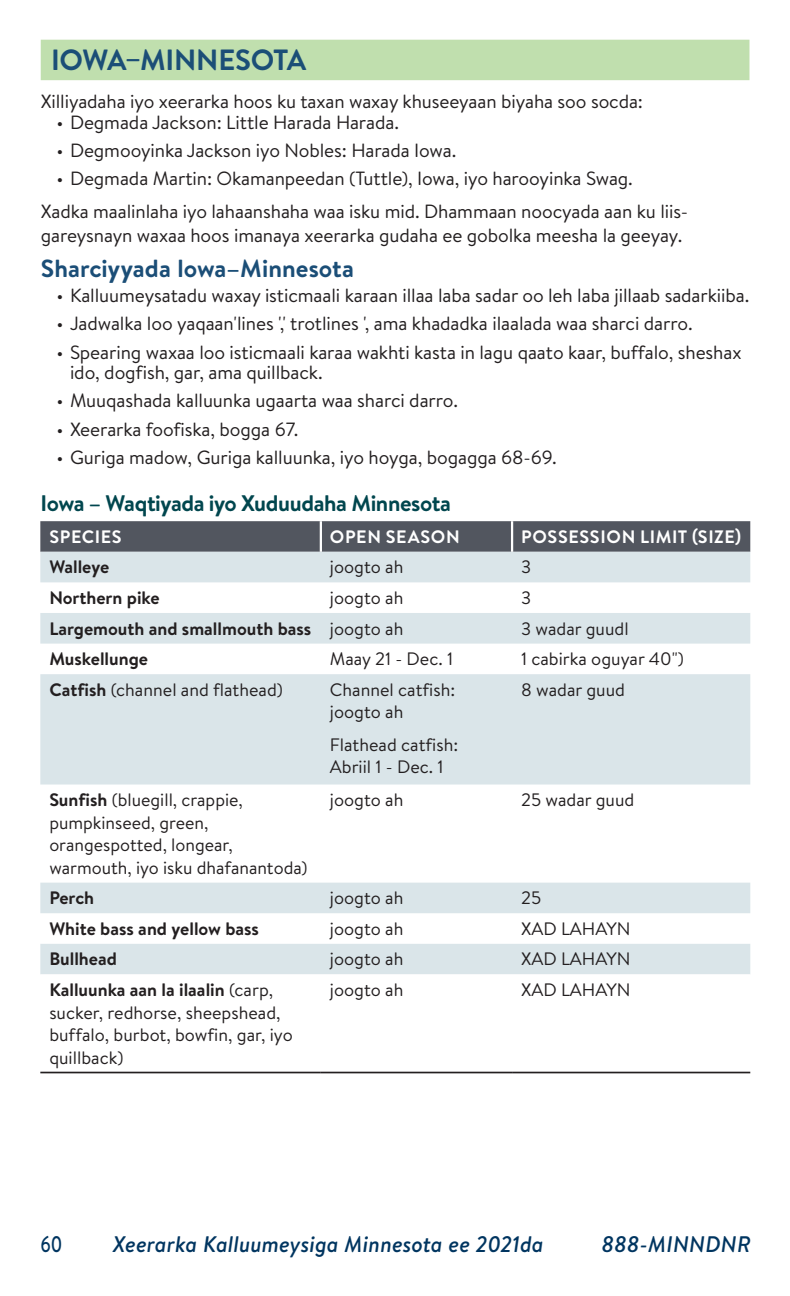
<style>
.page{position:relative;width:790px;height:1296px;background:#fff}
.page>*{position:absolute;margin:0;border:0;box-sizing:border-box;transform-origin:0 0}
.H2_Headline__light_g{font:700 29.25px "Brandon Text";letter-spacing:-.01em;color:#1b4e77}
.H3_Subhead__Blue__Le{font:700 24.75px "Brandon Text";color:#1b4e77}
.t1{font:italic 500 22.5px "Brandon Text";letter-spacing:.005em;color:#003560}
.t2{font:700 22.5px "Brandon Text";letter-spacing:-.02em;color:#00464e}
.t3{font:500 22.5px "Brandon Text";color:#003560;scale:.8 1}
.P_Body{font:19.12px/24.3px "Brandon Text";letter-spacing:-.005em;color:#231f20}
.P_Body__Line_before{font:19.12px "Brandon Text";letter-spacing:-.005em;color:#231f20}
.P_Body__Tables__cont{font:18px/22.5px "Brandon Text";color:#231f20}
.P_Body__Tables__cont-2{font:700 18px "Brandon Text";color:#231f20}
.P_Table_headers{font:700 18px "Brandon Text";letter-spacing:.035em;color:#fff}
.table_soft_return{font:18px "Brandon Text";color:#231f20}
.s1{font-weight:700}
</style>
<div class="page">
<div style="left:41px;top:40px;width:708px;height:40px;background:#c0dfae"></div>
<div style="left:40px;top:521px;width:710px;height:31px;background:#52565f"></div>
<svg style="left:40px;top:552px;width:710px;height:422px;fill:#dae5e9"></svg>
<svg style="left:40px;top:1071px;width:710px;height:1px"></svg>
<hr style="left:320px;top:521px;width:2px;height:31px;background:#fff">
<hr style="left:511px;top:521px;width:2px;height:31px;background:#fff">
<hr style="left:40px;top:1072px;width:281px;height:1px;background:#231f20">
<hr style="left:321px;top:1072px;width:191px;height:1px;background:#231f20">
<hr style="left:512px;top:1072px;width:238px;height:1px;background:#231f20">
<p class="H2_Headline__light_g" style="left:51px;top:40px;width:257px">IOWA–MINNESOTA</p>
<p class="P_Body__Line_before" style="left:41px;top:89px;width:604px">Xilliyadaha iyo xeerarka hoos ku taxan waxay khuseeyaan biyaha soo socda:</p>
<p class="P_Body" style="left:56px;top:109px;width:344px">• Degmada Jackson: Little Harada Harada.</p>
<p class="P_Body" style="left:56px;top:138px;width:401px">• Degmooyinka Jackson iyo Nobles: Harada Iowa.</p>
<p class="P_Body" style="left:56px;top:166px;width:578px">• Degmada Martin: Okamanpeedan (Tuttle), Iowa, iyo harooyinka Swag.</p>
<p class="P_Body" style="left:41px;top:198px;width:649px">Xadka maalinlaha iyo lahaanshaha waa isku mid. Dhammaan noocyada aan ku liis&shy;gareysnayn waxaa hoos imanaya xeerarka gudaha ee gobolka meesha la geeyay.</p>
<h3 class="H3_Subhead__Blue__Le" style="left:41px;top:251px;width:315px">Sharciyyada lowa–Minnesota</h3>
<p class="P_Body" style="left:56px;top:283px;width:694px">• Kalluumeysatadu waxay isticmaali karaan illaa laba sadar oo leh laba jillaab sadarkiiba.</p>
<p class="P_Body" style="left:56px;top:311px;width:638px">• Jadwalka loo yaqaan'lines ',' trotlines ', ama khadadka ilaalada waa sharci darro.</p>
<p class="P_Body" style="left:70px;top:341px;width:673px;line-height:20.2px;text-indent:-14px">• Spearing waxaa loo isticmaali karaa wakhti kasta in lagu qaato kaar, buffalo, sheshax ido, dogfish, gar, ama quillback.</p>
<p class="P_Body" style="left:56px;top:388px;width:403px">• Muuqashada kalluunka ugaarta waa sharci darro.</p>
<p class="P_Body" style="left:56px;top:416px;width:244px">• Xeerarka foofiska, bogga 67.</p>
<p class="P_Body" style="left:56px;top:445px;width:502px">• Guriga madow, Guriga kalluunka, iyo hoyga, bogagga 68-69.</p>
<p class="t2" style="left:40px;top:487px;width:412px">Iowa – Waqtiyada iyo Xuduudaha Minnesota</p>
<p class="P_Table_headers" style="left:49px;top:524px;width:74px">SPECIES</p>
<p class="P_Table_headers" style="left:330px;top:524px;width:131px">OPEN SEASON</p>
<p class="P_Table_headers" style="left:521px;top:524px;width:221px">POSSESSION LIMIT (SIZE)</p>
<p class="P_Body__Tables__cont-2" style="left:49px;top:555px;width:61px">Walleye</p>
<p class="P_Body__Tables__cont" style="left:330px;top:555px;width:75px">joogto ah</p>
<p class="P_Body__Tables__cont" style="left:521px;top:555px;width:12px">3</p>
<p class="P_Body__Tables__cont-2" style="left:49px;top:585px;width:112px">Northern pike</p>
<p class="P_Body__Tables__cont" style="left:330px;top:586px;width:75px">joogto ah</p>
<p class="P_Body__Tables__cont" style="left:521px;top:586px;width:12px">3</p>
<p class="P_Body__Tables__cont-2" style="left:49px;top:616px;width:264px">Largemouth and smallmouth bass</p>
<p class="P_Body__Tables__cont" style="left:330px;top:617px;width:75px">joogto ah</p>
<p class="P_Body__Tables__cont" style="left:521px;top:617px;width:109px">3 wadar guudl</p>
<p class="P_Body__Tables__cont-2" style="left:49px;top:646px;width:100px">Muskellunge</p>
<p class="P_Body__Tables__cont" style="left:330px;top:647px;width:125px">Maay 21 - Dec. 1</p>
<p class="P_Body__Tables__cont" style="left:521px;top:647px;width:164px">1 cabirka oguyar 40")</p>
<p class="P_Body__Tables__cont" style="left:49px;top:678px;width:235px"><span class="s1">Catfish</span> (channel and flathead)</p>
<p class="P_Body__Tables__cont" style="left:330px;top:678px;width:127px">Channel catfish: joogto ah</p>
<p class="table_soft_return" style="left:330px;top:732px;width:130px">Flathead catfish:</p>
<p class="P_Body__Tables__cont" style="left:330px;top:755px;width:115px">Abriil 1 - Dec. 1</p>
<p class="P_Body__Tables__cont" style="left:521px;top:678px;width:105px">8 wadar guud</p>
<p class="P_Body__Tables__cont" style="left:49px;top:788px;width:260px"><span class="s1">Sunfish</span> (bluegill, crappie, pumpkinseed, green, orangespotted, longear, warmouth, iyo isku dhafanantoda)</p>
<p class="P_Body__Tables__cont" style="left:330px;top:788px;width:75px">joogto ah</p>
<p class="P_Body__Tables__cont" style="left:521px;top:788px;width:115px">25 wadar guud</p>
<p class="P_Body__Tables__cont-2" style="left:49px;top:885px;width:46px">Perch</p>
<p class="P_Body__Tables__cont" style="left:330px;top:886px;width:75px">joogto ah</p>
<p class="P_Body__Tables__cont" style="left:521px;top:886px;width:22px">25</p>
<p class="P_Body__Tables__cont-2" style="left:49px;top:916px;width:211px">White bass and yellow bass</p>
<p class="P_Body__Tables__cont" style="left:330px;top:917px;width:75px">joogto ah</p>
<p class="P_Body__Tables__cont" style="left:521px;top:917px;width:111px">XAD LAHAYN</p>
<p class="P_Body__Tables__cont-2" style="left:49px;top:947px;width:69px">Bullhead</p>
<p class="P_Body__Tables__cont" style="left:330px;top:947px;width:75px">joogto ah</p>
<p class="P_Body__Tables__cont" style="left:521px;top:947px;width:111px">XAD LAHAYN</p>
<p class="P_Body__Tables__cont" style="left:49px;top:978px;width:245px"><span class="s1">Kalluunka aan la ilaalin</span> (carp, sucker, redhorse, sheepshead, buffalo, burbot, bowfin, gar, iyo quillback)</p>
<p class="P_Body__Tables__cont" style="left:330px;top:978px;width:75px">joogto ah</p>
<p class="P_Body__Tables__cont" style="left:521px;top:978px;width:111px">XAD LAHAYN</p>
<p class="t3" style="left:40px;top:1229px;width:29px">60</p>
<p class="t1" style="left:113px;top:1229px;width:432px">Xeerarka Kalluumeysiga Minnesota ee 2021da</p>
<p class="t1" style="left:601px;top:1229px;width:151px">888-MINNDNR</p>
</div>
